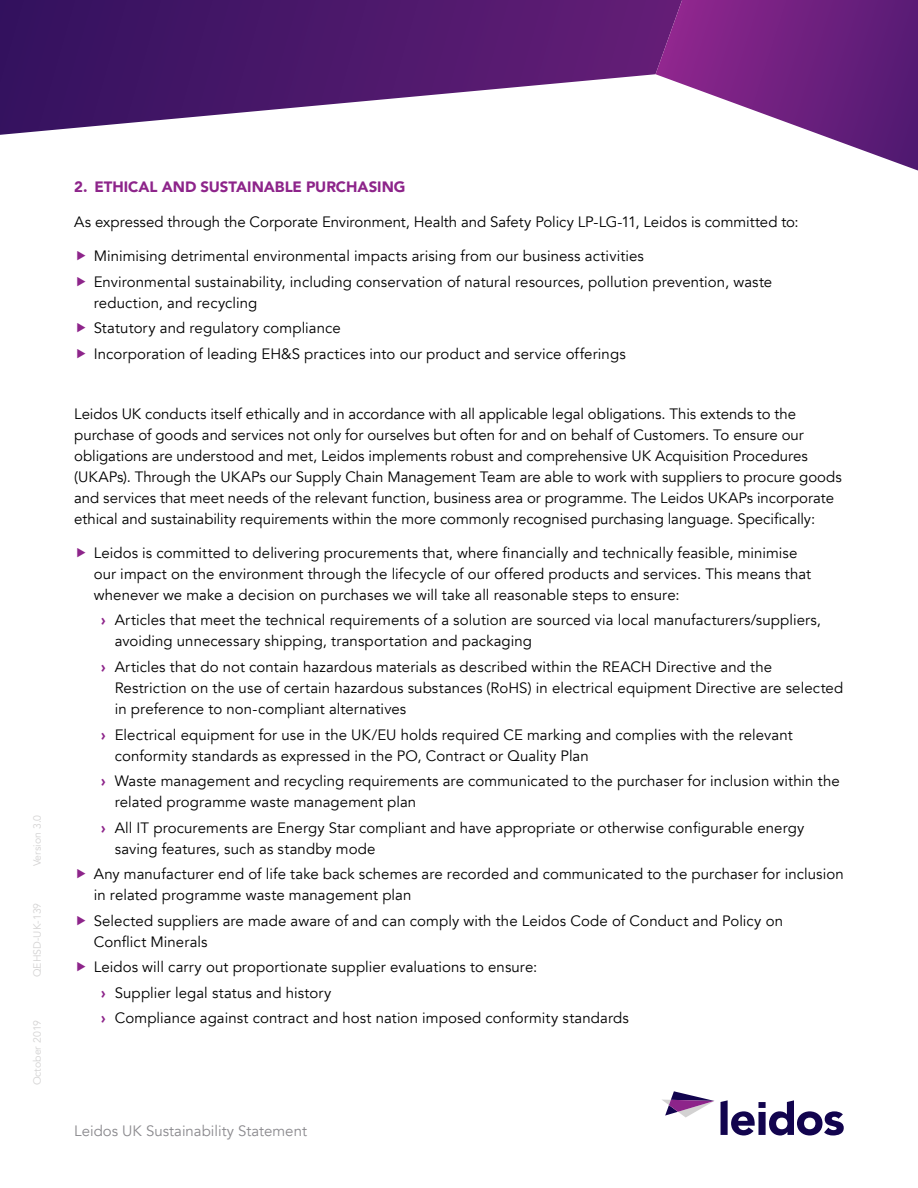
<style>
.page{position:relative;width:918px;height:1188px;background:#fff}
.page>*{position:absolute;margin:0;border:0;box-sizing:border-box;transform-origin:0 0}
.t1{font:15px/21px "Avenir";letter-spacing:.005em;color:#000}
.t2{font:900 15px "Avenir";letter-spacing:-.005em;color:#8d248a}
.t3{font:15px "Avenir";color:#8b8a8e}
.t4{font:10.5px "Avenir";color:#d3d2d2}
.s1{font-weight:900;color:#8d248a}
</style>
<div class="page">
<svg style="left:0;top:0;width:656px;height:135px"></svg>
<svg style="left:656px;top:0;width:262px;height:171px"></svg>
<svg style="left:721px;top:1100px;width:123px;height:36px"></svg>
<svg style="left:662px;top:1091px;width:52px;height:27px"></svg>
<p class="t4" style="left:31px;top:866px;width:53px;rotate:-90deg">Version 3.0</p>
<p class="t4" style="left:31px;top:977px;width:76px;rotate:-90deg">QEHSD-UK-139</p>
<p class="t4" style="left:31px;top:1085px;width:67px;rotate:-90deg">October 2019</p>
<p class="t2" style="left:74px;top:174px;width:333px">2. ETHICAL AND SUSTAINABLE PURCHASING</p>
<p class="t1" style="left:74px;top:211px;width:726px">As expressed through the Corporate Environment, Health and Safety Policy LP-LG-11, Leidos is committed to:</p>
<p class="t1" style="left:94px;top:243px;width:680px;line-height:25.5px">Minimising detrimental environmental impacts arising from our business activities<br>Environmental sustainability, including conservation of natural resources, pollution prevention, waste</p>
<p class="t1" style="left:94px;top:290px;width:534px;line-height:25.5px">reduction, and recycling<br>Statutory and regulatory compliance<br>Incorporation of leading EH&amp;S practices into our product and service offerings</p>
<p class="t1" style="left:74px;top:403px;width:769px">Leidos UK conducts itself ethically and in accordance with all applicable legal obligations. This extends to the purchase of goods and services not only for ourselves but often for and on behalf of Customers. To ensure our obligations are understood and met, Leidos implements robust and comprehensive UK Acquisition Procedures (UKAPs). Through the UKAPs our Supply Chain Management Team are able to work with suppliers to procure goods and services that meet needs of the relevant function, business area or programme. The Leidos UKAPs incorporate ethical and sustainability requirements within the more commonly recognised purchasing language. Specifically:</p>
<p class="t1" style="left:94px;top:543px;width:719px">Leidos is committed to delivering procurements that, where financially and technically feasible, minimise our impact on the environment through the lifecycle of our offered products and services. This means that whenever we make a decision on purchases we will take all reasonable steps to ensure:</p>
<p class="t1" style="left:115px;top:610px;width:708px;text-indent:-14px"><span class="s1">›</span> Articles that meet the technical requirements of a solution are sourced via local manufacturers/suppliers, avoiding unnecessary shipping, transportation and packaging</p>
<p class="t1" style="left:115px;top:657px;width:730px;text-indent:-14px"><span class="s1">›</span> Articles that do not contain hazardous materials as described within the REACH Directive and the<br>Restriction on the use of certain hazardous substances (RoHS) in electrical equipment Directive are selected in preference to non-compliant alternatives</p>
<p class="t1" style="left:115px;top:724px;width:680px;text-indent:-14px"><span class="s1">›</span> Electrical equipment for use in the UK/EU holds required CE marking and complies with the relevant conformity standards as expressed in the PO, Contract or Quality Plan</p>
<p class="t1" style="left:115px;top:771px;width:727px;text-indent:-14px"><span class="s1">›</span> Waste management and recycling requirements are communicated to the purchaser for inclusion within the related programme waste management plan</p>
<p class="t1" style="left:115px;top:817px;width:691px;text-indent:-14px"><span class="s1">›</span> All IT procurements are Energy Star compliant and have appropriate or otherwise configurable energy saving features, such as standby mode</p>
<p class="t1" style="left:94px;top:864px;width:752px">Any manufacturer end of life take back schemes are recorded and communicated to the purchaser for inclusion in related programme waste management plan</p>
<p class="t1" style="left:94px;top:910px;width:691px">Selected suppliers are made aware of and can comply with the Leidos Code of Conduct and Policy on<br>Conflict Minerals</p>
<p class="t1" style="left:101px;top:954px;width:529px;line-height:25.5px;text-indent:-8px">Leidos will carry out proportionate supplier evaluations to ensure:<br><span class="s1">›</span> Supplier legal status and history<br><span class="s1">›</span> Compliance against contract and host nation imposed conformity standards</p>
<p class="t3" style="left:74px;top:1121px;width:234px">Leidos UK Sustainability Statement</p>
</div>
